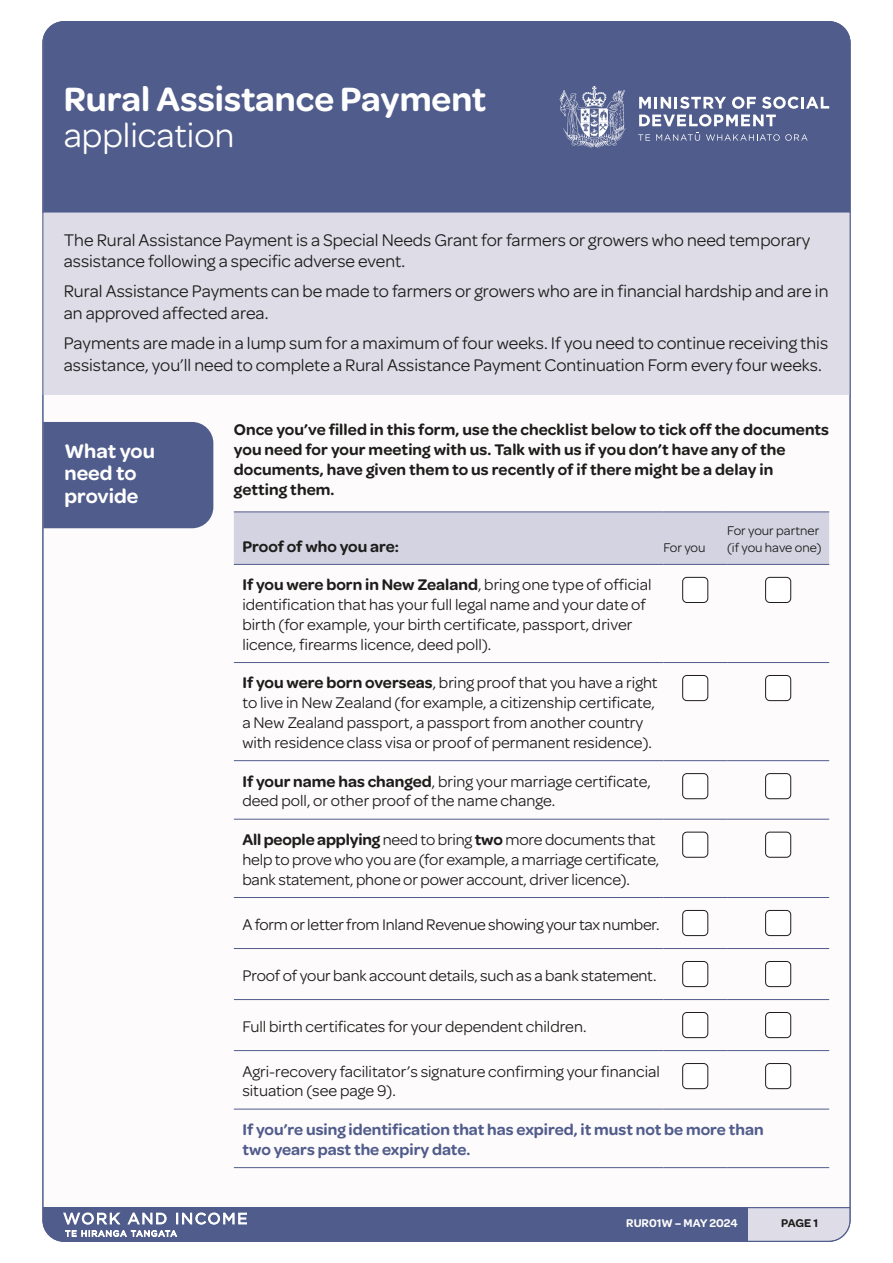
<style>
.page{position:relative;width:893px;height:1263px;background:#fff}
.page>*{position:absolute;margin:0;border:0;box-sizing:border-box;transform-origin:0 0}
.Form_title{font:600 36px "Omnes";color:#fff}
.Form_description{font:36px "Omnes";color:#fff}
.Side_Box_Head{font:600 21px/22.5px "Omnes";color:#fff}
.Intro{font:18px/21.6px "Omnes";color:#1d1d1b}
.Normal_text_11pt{font:16.5px/19.8px "Omnes";color:#1d1d1b}
.Normal_text_11pt-2{font:600 16.5px/19.8px "Omnes";letter-spacing:.005em;color:#1d1d1b}
.Normal_text_11pt-3{font:600 16.5px/19.8px "Omnes";color:#505c8b}
.Normal_text_9pt{font:13.5px/16.2px "Omnes";color:#1d1d1b}
.t1{font:600 12px "Omnes";color:#fff}
.t2{font:600 12px "Omnes";color:#1d1d1b}
.s1{font-weight:600}
</style>
<div class="page">
<div style="left:43px;top:22px;width:807px;height:1219px;background:#fefbfd;border-radius:21px"></div>
<div style="left:43px;top:21px;width:807px;height:192px;background:#505c8b"></div>
<svg style="left:43px;top:1207px;width:807px;height:34px;background:#69739b"></svg>
<svg style="left:560px;top:86px;width:65px;height:62px;background:#8088aa"></svg>
<svg style="left:638px;top:134px;width:12px;height:7px"></svg>
<svg style="left:656px;top:133px;width:44px;height:8px"></svg>
<svg style="left:706px;top:134px;width:102px;height:7px"></svg>
<svg style="left:639px;top:97px;width:190px;height:29px"></svg>
<div style="left:43px;top:213px;width:807px;height:182px;background:#dddce7"></div>
<div style="left:234px;top:512px;width:595px;height:52px;background:#d4d3e2"></div>
<hr style="left:234px;top:511px;width:429px;height:1px;background:#505c8b">
<hr style="left:663px;top:511px;width:64px;height:1px;background:#505c8b">
<hr style="left:727px;top:511px;width:102px;height:1px;background:#505c8b">
<hr style="left:234px;top:564px;width:429px;height:1px;background:#505c8b">
<hr style="left:663px;top:564px;width:64px;height:1px;background:#505c8b">
<hr style="left:727px;top:564px;width:102px;height:1px;background:#505c8b">
<hr style="left:234px;top:662px;width:429px;height:1px;background:#505c8b">
<hr style="left:663px;top:662px;width:64px;height:1px;background:#505c8b">
<hr style="left:727px;top:662px;width:102px;height:1px;background:#505c8b">
<hr style="left:234px;top:760px;width:429px;height:1px;background:#505c8b">
<hr style="left:663px;top:760px;width:64px;height:1px;background:#505c8b">
<hr style="left:727px;top:760px;width:102px;height:1px;background:#505c8b">
<hr style="left:234px;top:819px;width:429px;height:1px;background:#505c8b">
<hr style="left:663px;top:819px;width:64px;height:1px;background:#505c8b">
<hr style="left:727px;top:819px;width:102px;height:1px;background:#505c8b">
<hr style="left:234px;top:897px;width:429px;height:1px;background:#505c8b">
<hr style="left:663px;top:897px;width:64px;height:1px;background:#505c8b">
<hr style="left:727px;top:897px;width:102px;height:1px;background:#505c8b">
<hr style="left:234px;top:948px;width:429px;height:1px;background:#505c8b">
<hr style="left:663px;top:948px;width:64px;height:1px;background:#505c8b">
<hr style="left:727px;top:948px;width:102px;height:1px;background:#505c8b">
<hr style="left:234px;top:1050px;width:429px;height:1px;background:#505c8b">
<hr style="left:663px;top:1050px;width:64px;height:1px;background:#505c8b">
<hr style="left:727px;top:1050px;width:102px;height:1px;background:#505c8b">
<hr style="left:234px;top:999px;width:429px;height:1px;background:#505c8b">
<hr style="left:234px;top:1109px;width:429px;height:1px;background:#505c8b">
<hr style="left:663px;top:999px;width:64px;height:1px;background:#505c8b">
<hr style="left:727px;top:999px;width:102px;height:1px;background:#505c8b">
<hr style="left:663px;top:1109px;width:64px;height:1px;background:#505c8b">
<hr style="left:727px;top:1109px;width:102px;height:1px;background:#505c8b">
<hr style="left:234px;top:1167px;width:429px;height:1px;background:#505c8b">
<hr style="left:663px;top:1167px;width:64px;height:1px;background:#505c8b">
<hr style="left:727px;top:1167px;width:102px;height:1px;background:#505c8b">
<div style="left:683px;top:577px;width:25px;height:25px;background:#fff;border-radius:4px"></div>
<div style="left:682px;top:577px;width:26px;height:26px;border:1px solid #1d1d1b;border-radius:4px"></div>
<div style="left:766px;top:577px;width:25px;height:25px;background:#fff;border-radius:4px"></div>
<div style="left:765px;top:577px;width:26px;height:26px;border:1px solid #1d1d1b;border-radius:4px"></div>
<div style="left:683px;top:675px;width:25px;height:26px;background:#fff;border-radius:4px"></div>
<div style="left:682px;top:675px;width:26px;height:26px;border:1px solid #1d1d1b;border-radius:4px"></div>
<div style="left:766px;top:675px;width:25px;height:26px;background:#fff;border-radius:4px"></div>
<div style="left:765px;top:675px;width:26px;height:26px;border:1px solid #1d1d1b;border-radius:4px"></div>
<div style="left:683px;top:774px;width:25px;height:25px;background:#fff;border-radius:4px"></div>
<div style="left:682px;top:773px;width:26px;height:26px;border:1px solid #1d1d1b;border-radius:4px"></div>
<div style="left:766px;top:774px;width:25px;height:25px;background:#fff;border-radius:4px"></div>
<div style="left:765px;top:773px;width:26px;height:26px;border:1px solid #1d1d1b;border-radius:4px"></div>
<div style="left:683px;top:832px;width:25px;height:25px;background:#fff;border-radius:4px"></div>
<div style="left:682px;top:832px;width:26px;height:25px;border:1px solid #1d1d1b;border-radius:4px"></div>
<div style="left:766px;top:832px;width:25px;height:25px;background:#fff;border-radius:4px"></div>
<div style="left:765px;top:832px;width:26px;height:25px;border:1px solid #1d1d1b;border-radius:4px"></div>
<div style="left:683px;top:910px;width:25px;height:25px;background:#fff;border-radius:4px"></div>
<div style="left:682px;top:910px;width:26px;height:26px;border:1px solid #1d1d1b;border-radius:4px"></div>
<div style="left:766px;top:910px;width:25px;height:25px;background:#fff;border-radius:4px"></div>
<div style="left:765px;top:910px;width:26px;height:26px;border:1px solid #1d1d1b;border-radius:4px"></div>
<div style="left:683px;top:961px;width:25px;height:25px;background:#fff;border-radius:4px"></div>
<div style="left:682px;top:961px;width:26px;height:26px;border:1px solid #1d1d1b;border-radius:4px"></div>
<div style="left:766px;top:961px;width:25px;height:25px;background:#fff;border-radius:4px"></div>
<div style="left:765px;top:961px;width:26px;height:26px;border:1px solid #1d1d1b;border-radius:4px"></div>
<div style="left:683px;top:1012px;width:25px;height:26px;background:#fff;border-radius:4px"></div>
<div style="left:682px;top:1012px;width:26px;height:26px;border:1px solid #1d1d1b;border-radius:4px"></div>
<div style="left:766px;top:1012px;width:25px;height:26px;background:#fff;border-radius:4px"></div>
<div style="left:765px;top:1012px;width:26px;height:26px;border:1px solid #1d1d1b;border-radius:4px"></div>
<div style="left:683px;top:1063px;width:25px;height:26px;background:#fff;border-radius:4px"></div>
<div style="left:682px;top:1063px;width:26px;height:26px;border:1px solid #1d1d1b;border-radius:4px"></div>
<div style="left:766px;top:1063px;width:25px;height:26px;background:#fff;border-radius:4px"></div>
<div style="left:765px;top:1063px;width:26px;height:26px;border:1px solid #1d1d1b;border-radius:4px"></div>
<div style="left:45px;top:422px;width:168px;height:106px;background:#505c8b"></div>
<p class="Form_title" style="left:64px;top:73px;width:424px">Rural Assistance Payment</p>
<p class="Form_description" style="left:64px;top:110px;width:172px">application</p>
<p class="Intro" style="left:64px;top:228px;width:748px">The Rural Assistance Payment is a Special Needs Grant for farmers or growers who need temporary assistance following a specific adverse event.</p>
<p class="Intro" style="left:64px;top:280px;width:766px">Rural Assistance Payments can be made to farmers or growers who are in financial hardship and are in an approved affected area.</p>
<p class="Intro" style="left:64px;top:331px;width:766px">Payments are made in a lump sum for a maximum of four weeks. If you need to continue receiving this assistance, you’ll need to complete a Rural Assistance Payment Continuation Form every four weeks.</p>
<p class="Side_Box_Head" style="left:65px;top:438px;width:92px">What you need to provide</p>
<p class="Normal_text_11pt-2" style="left:234px;top:419px;width:597px">Once you’ve filled in this form, use the checklist below to tick off the documents you need for your meeting with us. Talk with us if you don’t have any of the documents, have given them to us recently of if there might be a delay in getting them.</p>
<p class="Normal_text_11pt-2" style="left:242px;top:535px;width:158px">Proof of who you are:</p>
<p class="Normal_text_9pt" style="left:663px;top:538px;width:44px">For you</p>
<p class="Normal_text_9pt" style="left:727px;top:522px;width:96px">For your partner (if you have one)</p>
<p class="Normal_text_11pt" style="left:242px;top:574px;width:411px"><span class="s1">If you were born in New Zealand</span>, bring one type of official identification that has your full legal name and your date of birth (for example, your birth certificate, passport, driver licence, firearms licence, deed poll).</p>
<p class="Normal_text_11pt" style="left:242px;top:672px;width:417px"><span class="s1">If you were born overseas</span>, bring proof that you have a right to live in New Zealand (for example, a citizenship certificate, a New Zealand passport, a passport from another country with residence class visa or proof of permanent residence).</p>
<p class="Normal_text_11pt" style="left:242px;top:770px;width:410px"><span class="s1">If your name has changed</span>, bring your marriage certificate, deed poll, or other proof of the name change.</p>
<p class="Normal_text_11pt" style="left:242px;top:829px;width:418px"><span class="s1">All people applying</span> need to bring <span class="s1">two</span> more documents that help to prove who you are (for example, a marriage certificate, bank statement, phone or power account, driver licence).</p>
<p class="Normal_text_11pt" style="left:242px;top:913px;width:419px">A form or letter from Inland Revenue showing your tax number.</p>
<p class="Normal_text_11pt" style="left:242px;top:964px;width:416px">Proof of your bank account details, such as a bank statement.</p>
<p class="Normal_text_11pt" style="left:242px;top:1015px;width:346px">Full birth certificates for your dependent children.</p>
<p class="Normal_text_11pt" style="left:242px;top:1060px;width:419px">Agri-recovery facilitator’s signature confirming your financial situation (see page 9).</p>
<p class="Normal_text_11pt-3" style="left:242px;top:1119px;width:523px">If you’re using identification that has expired, it must not be more than two years past the expiry date.</p>
<p class="t1" style="left:626px;top:1214px;width:113px">RUR01W – May 2024</p>
<p class="t2" style="left:781px;top:1214px;width:38px">PAGE 1</p>
</div>
